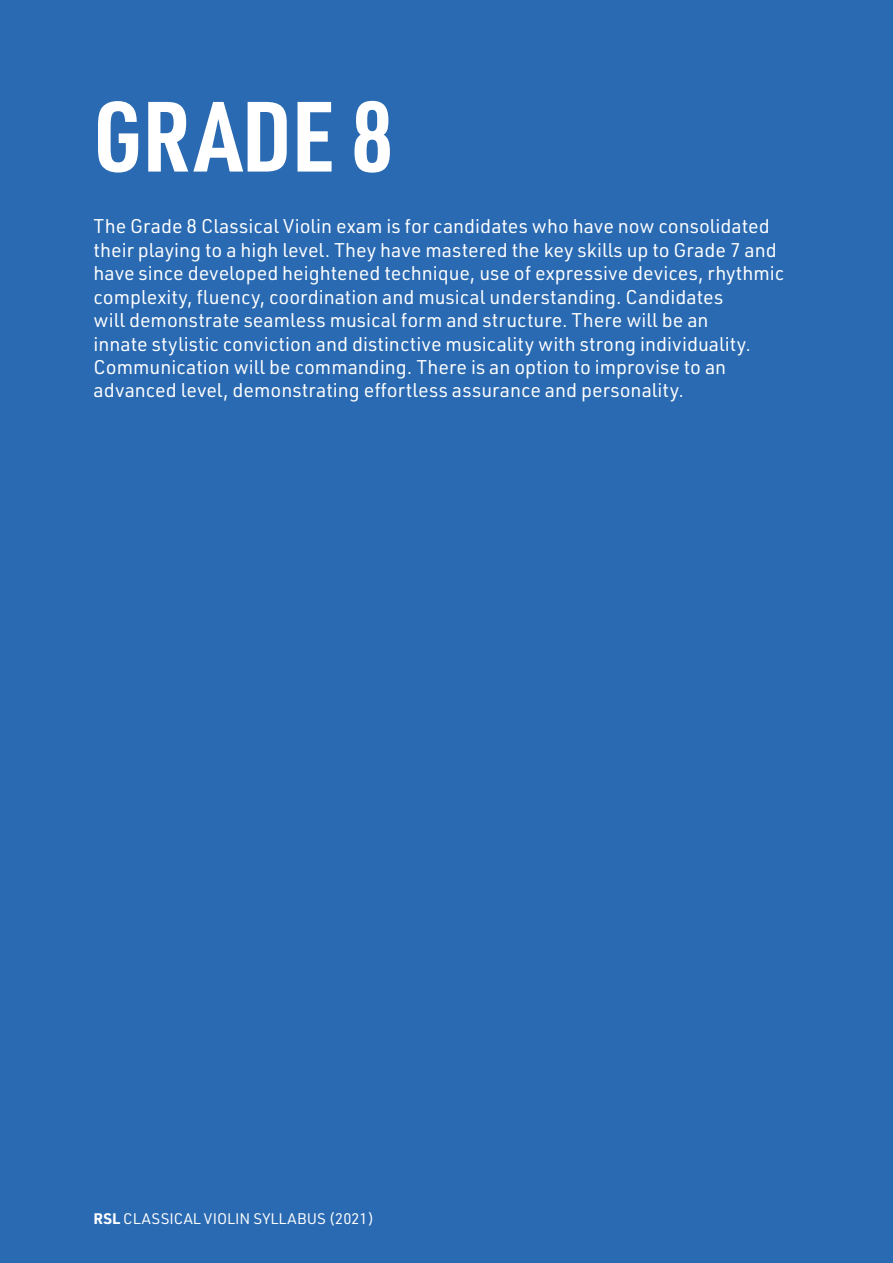
<style>
.page{position:relative;width:893px;height:1263px;background:#2a6ab2}
.page>*{position:absolute;margin:0;border:0;box-sizing:border-box;transform-origin:0 0}
.t1{font:700 97.5px "URWDIN Cond";letter-spacing:.01em;color:#fff}
.t2{font:19.5px/23.4px "URWDIN";color:#fff}
.t3{font:15px "URWDIN";color:#fff}
.s1{font-weight:700}
</style>
<div class="page">
<h1 class="t1" style="left:94px;top:71px;width:301px">GRADE 8</h1>
<p class="t2" style="left:94px;top:214px;width:692px">The Grade 8 Classical Violin exam is for candidates who have now consolidated their playing to a high level. They have mastered the key skills up to Grade 7 and have since developed heightened technique, use of expressive devices, rhythmic complexity, fluency, coordination and musical understanding. Candidates<br>will demonstrate seamless musical form and structure. There will be an<br>innate stylistic conviction and distinctive musicality with strong individuality.<br>Communication will be commanding. There is an option to improvise to an advanced level, demonstrating effortless assurance and personality.</p>
<p class="t3" style="left:94px;top:1208px;width:282px"><span class="s1">RSL</span> Classical Violin Syllabus (2021)</p>
</div>
